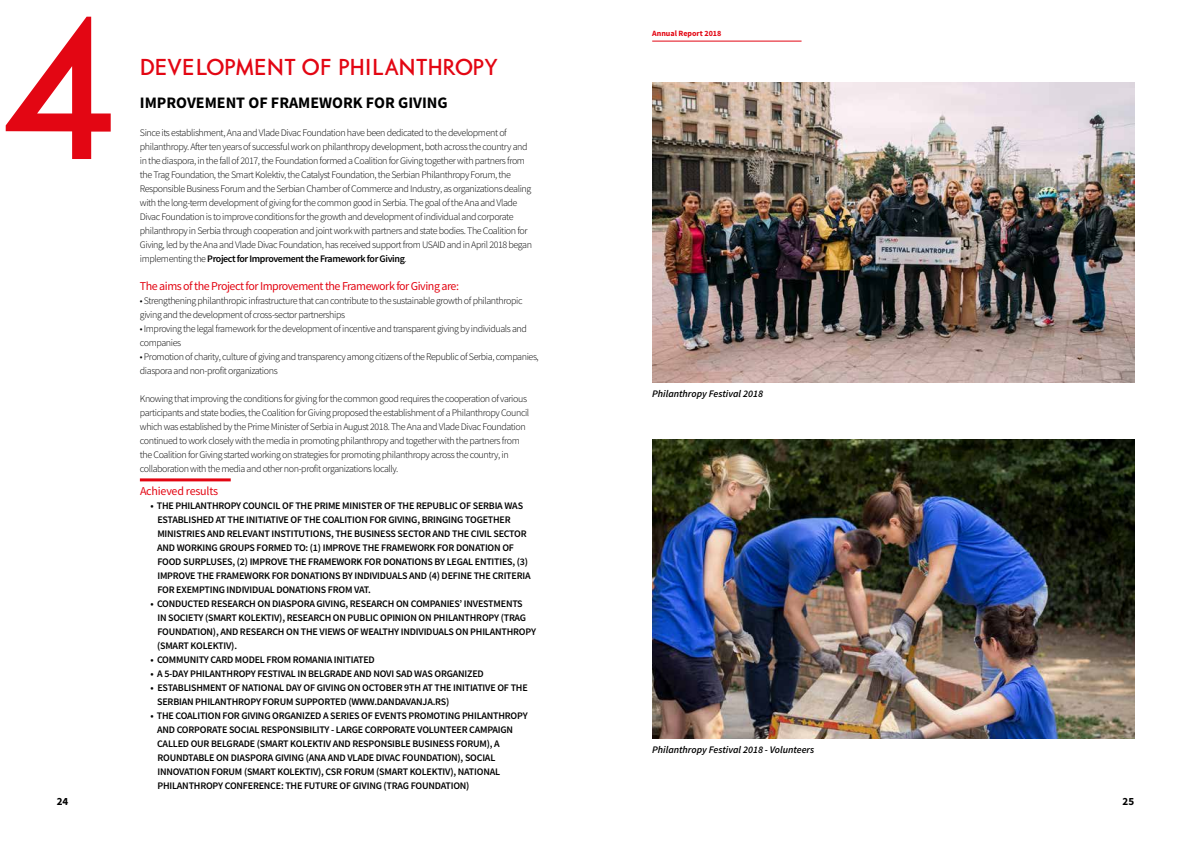
<style>
.page{position:relative;width:1191px;height:842px;background:#fff}
.page>*{position:absolute;margin:0;border:0;box-sizing:border-box;transform-origin:0 0}
.t1{font:500 198.8px "Simpel";color:#e30613}
.t2{font:500 23px "Simpel";color:#e30613}
.t3{font:700 16px "Source Sans Pro";color:#000}
.t4{font:12px "Source Sans Pro";letter-spacing:-.04em;color:#e30613}
.t5{font:12px "Source Sans Pro";letter-spacing:-.02em;color:#e30613}
.t6{font:700 11px "Source Sans Pro";color:#000}
.t7{font:300 10px/14px "Source Sans Pro";letter-spacing:-.04em;color:#000}
.t8{font:600 10px/14px "Source Sans Pro";letter-spacing:-.02em;color:#000}
.t9{font:italic 600 10px "Source Sans Pro";color:#000}
.t10{font:700 8px "Source Sans Pro";color:#e30613}
.s1{font-weight:600}
</style>
<div class="page">
<hr style="left:652px;top:41px;width:149px;height:1px;background:#e30613">
<img style="left:652px;top:83px;width:482px;height:299px">
<img style="left:652px;top:440px;width:482px;height:299px">
<hr style="left:140px;top:478px;width:91px;height:3px;background:#e30613">
<h1 class="t1" style="left:1px;top:-37px;width:119px">4</h1>
<h2 class="t2" style="left:141px;top:52px;width:358px">DEVELOPMENT OF PHILANTHROPY</h2>
<h3 class="t3" style="left:140px;top:92px;width:309px">IMPROVEMENT OF FRAMEWORK FOR GIVING</h3>
<p class="t7" style="left:140px;top:126px;width:394px">Since its establishment, Ana and Vlade Divac Foundation have been dedicated to the development of philanthropy. After ten years of successful work on philanthropy development, both across the country and in the diaspora, in the fall of 2017, the Foundation formed a Coalition for Giving together with partners from the Trag Foundation, the Smart Kolektiv, the Catalyst Foundation, the Serbian Philanthropy Forum, the Responsible Business Forum and the Serbian Chamber of Commerce and Industry, as organizations dealing with the long-term development of giving for the common good in Serbia. The goal of the Ana and Vlade Divac Foundation is to improve conditions for the growth and development of individual and corporate philanthropy in Serbia through cooperation and joint work with partners and state bodies. The Coalition for Giving, led by the Ana and Vlade Divac Foundation, has received support from USAID and in April 2018 began implementing the <span class="s1">PROJECT FOR I MPROVEMENT THE FRAMEWORK FOR GIVING</span>.</p>
<p class="t4" style="left:140px;top:279px;width:321px">The aims of the Project for Improvement the Framework for Giving are:</p>
<p class="t7" style="left:140px;top:294px;width:384px">• Strengthening philanthropic infrastructure that can contribute to the sustainable growth of philanthropic giving and the development of cross-sector partnerships</p>
<p class="t7" style="left:140px;top:322px;width:388px">• Improving the legal framework for the development of incentive and transparent giving by individuals and companies</p>
<p class="t7" style="left:140px;top:350px;width:400px">• Promotion of charity, culture of giving and transparency among citizens of the Republic of Serbia, companies, diaspora and non-profit organizations</p>
<p class="t7" style="left:140px;top:392px;width:391px">Knowing that improving the conditions for giving for the common good requires the cooperation of various participants and state bodies, the Coalition for Giving proposed the establishment of a Philanthropy Council which was established by the Prime Minister of Serbia in August 2018. The Ana and Vlade Divac Foundation continued to work closely with the media in promoting philanthropy and together with the partners from the Coalition for Giving started working on strategies for promoting philanthropy across the country, in collaboration with the media and other non-profit organizations locally.</p>
<p class="t5" style="left:140px;top:483px;width:80px">Achieved results</p>
<p class="t8" style="left:157px;top:498px;width:375px;text-indent:-7px">• TH E PH ILANTH ROPY COUNCIL OF TH E PRIME M INISTER OF TH E REPUBLIC OF SERBIA WAS ESTABLISH ED AT TH E INITIATIVE OF TH E COALITION FOR GIVING, BRINGING TOGETH ER MINISTRIES AND RELEVANT INSTITUTIONS, TH E BUSINESS SECTOR AND TH E CIVIL SECTOR AND WORKING GROUPS FORMED TO: (1) IMPROVE TH E FRAMEWORK FOR DONATION OF FOOD SURPLUSES, (2) IMPROVE TH E FRAMEWORK FOR DONATIONS BY LEGAL ENTITIES, (3)<br>IMPROVE TH E FRAMEWORK FOR DONATIONS BY INDIVIDUALS AND (4) DEFINE TH E CRITERIA FOR EXEMPTING INDIVIDUAL DONATIONS FROM VAT.</p>
<p class="t8" style="left:157px;top:596px;width:380px;text-indent:-7px">• CONDUCTED RESEARCH ON DIASPORA GIVING, RESEARCH ON COMPANIES’ INVESTMENTS<br>IN SOCIETY (SMART KOLEKTIV), RESEARCH ON PUBLIC OPINION ON PH ILANTH ROPY (TRAG FOUNDATION), AND RESEARCH ON TH E VIEWS OF WEALTHY INDIVIDUALS ON PH ILANTH ROPY (SMART KOLEKTIV).</p>
<p class="t8" style="left:151px;top:652px;width:226px">• COMMUNITY CARD MODEL FROM ROMANIA INITIATED</p>
<p class="t8" style="left:151px;top:666px;width:335px">• A 5-DAY PH ILANTH ROPY FESTIVAL IN BELGRADE AND N OVI SAD WAS ORGANIZED</p>
<p class="t8" style="left:157px;top:680px;width:372px;text-indent:-7px">• ESTABLISH MENT OF NATIONAL DAY OF GIVING ON OCTOBER 9TH AT TH E INITIATIVE OF TH E<br>SERBIAN PH ILANTH ROPY FORUM SUPPORTED (WWW.DANDAVANJA.RS)</p>
<p class="t8" style="left:157px;top:708px;width:372px;text-indent:-6px">• TH E COALITION FOR GIVING ORGANIZED A SERIES OF EVENTS PROMOTING PH ILANTH ROPY AND CORPORATE SOCIAL RESPONSIBILITY - LARGE CORPORATE VOLUNTEER CAMPAIGN CALLED OUR BELGRADE (SMART KOLEKTIV AND RESPONSIBLE BUSINESS FORUM), A ROUNDTABLE ON DIASPORA G IVING (ANA AND VLADE DIVAC FOUNDATION), SOCIAL<br>I NNOVATION FORUM (SMART KOLEKTIV), CSRF</p>
<p class="t8" style="left:157px;top:764px;width:344px;text-indent:191px">ORUM (SMART KOLEKTIV), NATIONAL<br>PH ILANTH ROPY CONFERENCE: TH E FUTURE OF G IVING (TRAG FOUNDATION)</p>
<p class="t10" style="left:652px;top:28px;width:71px">Annual Report 2018</p>
<p class="t9" style="left:652px;top:387px;width:112px">Philanthropy Festival 2018</p>
<p class="t9" style="left:652px;top:743px;width:164px">Philanthropy Festival 2018 - Volunteers</p>
<p class="t6" style="left:57px;top:794px;width:13px">24</p>
<p class="t6" style="left:1122px;top:794px;width:13px">25</p>
</div>
